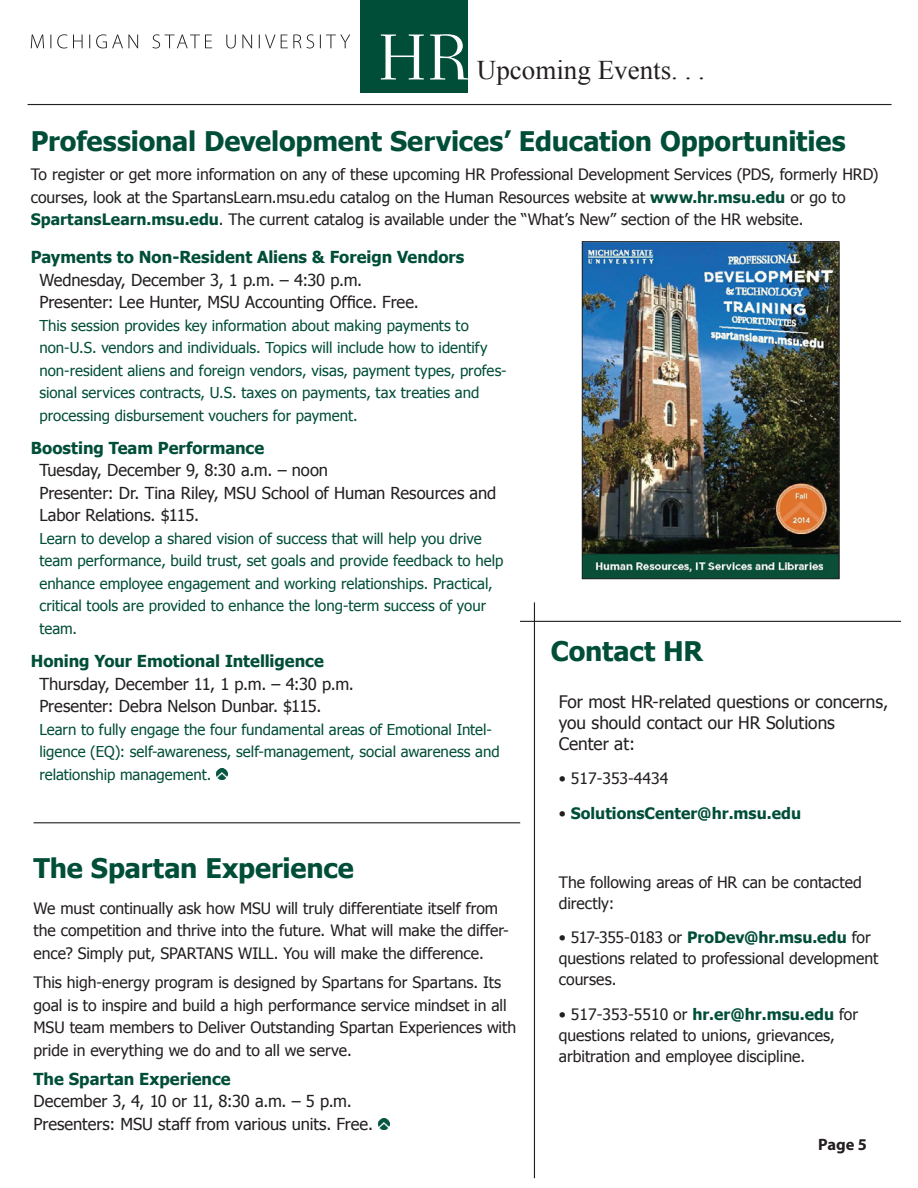
<style>
.page{position:relative;width:918px;height:1188px;background:#fff}
.page>*{position:absolute;margin:0;border:0;box-sizing:border-box;transform-origin:0 0}
.story_head{font:700 27px "Tahoma";letter-spacing:-.005em;color:#004e38}
.t1{font:27px "Times New Roman";color:#231f20}
.t2{font:17.25px/20.7px "Tahoma";color:#231f20}
.t3{font:16.5px/22.5px "Tahoma";letter-spacing:-.005em;color:#231f20}
.t4{font:700 16.5px "Tahoma";color:#004e38}
.bulleted_text{font:700 16.5px "Myriad Pro";color:#231f20}
.story_text{font:15.75px/22.5px "Tahoma";color:#231f20}
.t5{font:700 15.75px "Tahoma";color:#004e38}
.t6{font:15px/22.5px "Tahoma";color:#004e38}
.s1{font-weight:700;color:#004e38}
.s2{font-weight:400;color:#231f20}
</style>
<div class="page">
<div style="left:360px;top:0;width:108px;height:92px;background:#004e38"></div>
<svg style="left:381px;top:34px;width:43px;height:46px"></svg>
<svg style="left:430px;top:34px;width:38px;height:46px"></svg>
<svg style="left:31px;top:34px;width:319px;height:15px"></svg>
<hr style="left:28px;top:104px;width:864px;height:1px;background:#231f20">
<hr style="left:534px;top:602px;width:1px;height:576px;background:#231f20">
<hr style="left:520px;top:621px;width:381px;height:1px;background:#231f20">
<hr style="left:34px;top:822px;width:486px;height:1px;background:#231f20">
<svg style="left:216px;top:768px;width:12px;height:12px"></svg>
<img style="left:584px;top:243px;width:253px;height:334px">
<svg style="left:378px;top:1118px;width:12px;height:12px"></svg>
<div style="left:582px;top:241px;width:257px;height:338px;border:1px solid #231f20"></div>
<p class="t1" style="left:477px;top:52px;width:229px">Upcoming Events. . .</p>
<p class="story_head" style="left:31px;top:122px;width:816px">Professional Development Services’ Education Opportunities</p>
<p class="story_text" style="left:31px;top:162px;width:849px">To register or get more information on any of these upcoming HR Professional Development Services (PDS, formerly HRD) courses, look at the SpartansLearn.msu.edu catalog on the Human Resources website at <span class="s1">www.hr.msu.edu</span> or go to<br><span class="s1">SpartansLearn.msu.edu</span>. The current catalog is available under the “What’s New” section of the HR website.</p>
<p class="t3" style="left:39px;top:245px;width:427px;text-indent:-9px"><span class="s1">Payments to Non-Resident Aliens &amp; Foreign Vendors<br></span>Wednesday, December 3, 1 p.m. – 4:30 p.m.<br>Presenter: Lee Hunter, MSU Accounting Office. Free.</p>
<p class="t6" style="left:39px;top:313px;width:469px">This session provides key information about making payments to non-U.S. vendors and individuals. Topics will include how to identify non-resident aliens and foreign vendors, visas, payment types, profes&shy;sional services contracts, U.S. taxes on payments, tax treaties and processing disbursement vouchers for payment.</p>
<p class="t3" style="left:39px;top:436px;width:458px;text-indent:-9px"><span class="s1">Boosting Team Performance<br></span>Tuesday, December 9, 8:30 a.m. – noon<br>Presenter: Dr. Tina Riley, MSU School of Human Resources and Labor Relations. $115.</p>
<p class="t6" style="left:39px;top:526px;width:466px">Learn to develop a shared vision of success that will help you drive team performance, build trust, set goals and provide feedback to help enhance employee engagement and working relationships. Practical, critical tools are provided to enhance the long-term success of your team.</p>
<p class="t3" style="left:39px;top:649px;width:316px;text-indent:-9px"><span class="s1">Honing Your Emotional Intelligence<br></span>Thursday, December 11, 1 p.m. – 4:30 p.m.<br>Presenter: Debra Nelson Dunbar. $115.</p>
<p class="t6" style="left:39px;top:717px;width:462px">Learn to fully engage the four fundamental areas of Emotional Intel&shy;ligence (EQ): self-awareness, self-management, social awareness and relationship management.</p>
<h1 class="story_head" style="left:551px;top:632px;width:154px">Contact HR</h1>
<p class="t2" style="left:559px;top:691px;width:331px">For most HR-related questions or concerns, you should contact our HR Solutions<br>Center at:</p>
<p class="story_text" style="left:559px;top:766px;width:111px">• 517-353-4434</p>
<p class="t5" style="left:559px;top:802px;width:244px"><span class="s2">•</span> SolutionsCenter@hr.msu.edu</p>
<h1 class="story_head" style="left:34px;top:849px;width:322px">The Spartan Experience</h1>
<p class="story_text" style="left:34px;top:896px;width:477px">We must continually ask how MSU will truly differentiate itself from the competition and thrive into the future. What will make the differ&shy;ence? Simply put, SPARTANS WILL. You will make the difference.</p>
<p class="story_text" style="left:34px;top:970px;width:484px">This high-energy program is designed by Spartans for Spartans. Its goal is to inspire and build a high performance service mindset in all MSU team members to Deliver Outstanding Spartan Experiences with pride in everything we do and to all we serve.</p>
<p class="t4" style="left:34px;top:1067px;width:199px">The Spartan Experience</p>
<p class="t3" style="left:34px;top:1089px;width:320px">December 3, 4, 10 or 11, 8:30 a.m. – 5 p.m.</p>
<p class="t3" style="left:34px;top:1112px;width:341px">Presenters: MSU staff from various units. Free.</p>
<p class="story_text" style="left:559px;top:871px;width:305px;line-height:21px">The following areas of HR can be contacted directly:</p>
<p class="story_text" style="left:559px;top:926px;width:321px;line-height:21px">• 517-355-0183 or <span class="s1">ProDev@hr.msu.edu</span> for questions related to professional development courses.</p>
<p class="story_text" style="left:559px;top:1003px;width:301px;line-height:21px">• 517-353-5510 or <span class="s1">hr.er@hr.msu.edu</span> for questions related to unions, grievances, arbitration and employee discipline.</p>
<p class="bulleted_text" style="left:818px;top:1134px;width:51px">Page 5</p>
</div>
